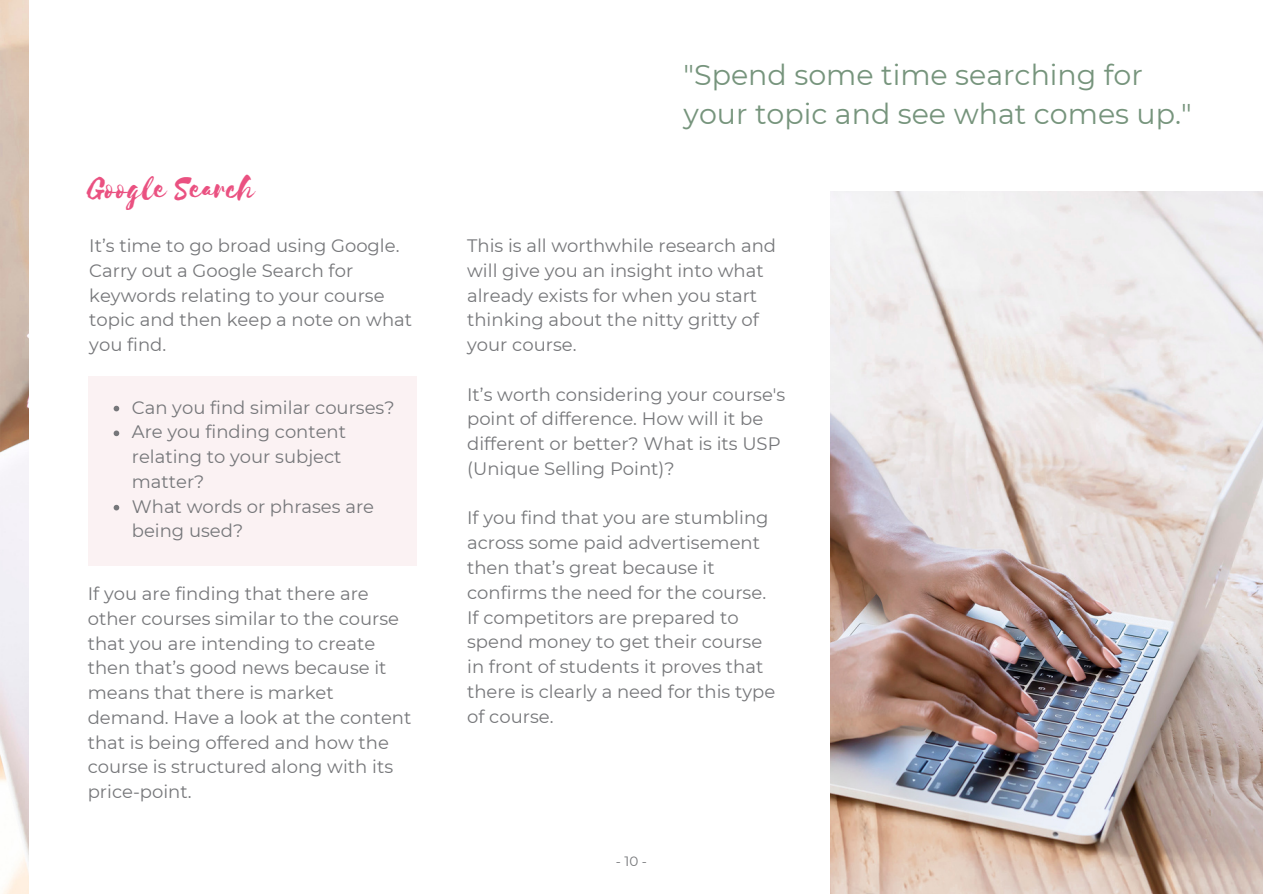
<style>
.page{position:relative;width:1263px;height:894px;background:#fff}
.page>*{position:absolute;margin:0;border:0;box-sizing:border-box;transform-origin:0 0}
.t1{font:36px "Selima";color:#ea5181}
.t2{font:28.5px/39.3px "Montserrat";color:#76947c}
.t3{font:18px/24.8px "Montserrat";color:#76777a}
.t4{font:13.5px "Montserrat";color:#76777a}
</style>
<div class="page">
<img style="left:0;top:0;width:1263px;height:893px">
<div style="left:29px;top:0;width:801px;height:893px;background:#fff"></div>
<div style="left:88px;top:376px;width:329px;height:189px;background:#fbf2f3"></div>
<svg style="left:114px;top:405px;width:5px;height:6px"></svg>
<svg style="left:114px;top:430px;width:5px;height:6px"></svg>
<svg style="left:114px;top:504px;width:5px;height:6px"></svg>
<div style="left:818px;top:0;width:445px;height:190px;background:#fff"></div>
<h3 class="t1" style="left:89px;top:169px;width:167px">Google Search</h3>
<p class="t3" style="left:89px;top:233px;width:324px">It’s time to go broad using Google.<br>Carry out a Google Search for keywords relating to your course topic and then keep a note on what you find.</p>
<p class="t3" style="left:132px;top:394px;width:264px">Can you find similar courses?</p>
<p class="t3" style="left:132px;top:419px;width:216px">Are you finding content relating to your subject matter?</p>
<h3 class="t3" style="left:132px;top:493px;width:244px">What words or phrases are being used?</h3>
<h3 class="t3" style="left:88px;top:581px;width:325px">If you are finding that there are other courses similar to the course that you are intending to create then that’s good news because it means that there is market demand. Have a look at the content that is being offered and how the course is structured along with its price-point.</h3>
<p class="t2" style="left:684px;top:55px;width:510px">"Spend some time searching for your topic and see what comes up."</p>
<h1 class="t3" style="left:467px;top:233px;width:311px">This is all worthwhile research and will give you an insight into what already exists for when you start thinking about the nitty gritty of your course.</h1>
<h3 class="t3" style="left:467px;top:381px;width:320px">It’s worth considering your course's point of difference. How will it be different or better? What is its USP (Unique Selling Point)?</h3>
<p class="t3" style="left:467px;top:505px;width:310px">If you find that you are stumbling across some paid advertisement then that’s great because it confirms the need for the course.<br>If competitors are prepared to spend money to get their course in front of students it proves that there is clearly a need for this type of course.</p>
<h2 class="t4" style="left:616px;top:852px;width:33px">-10-</h2>
</div>
